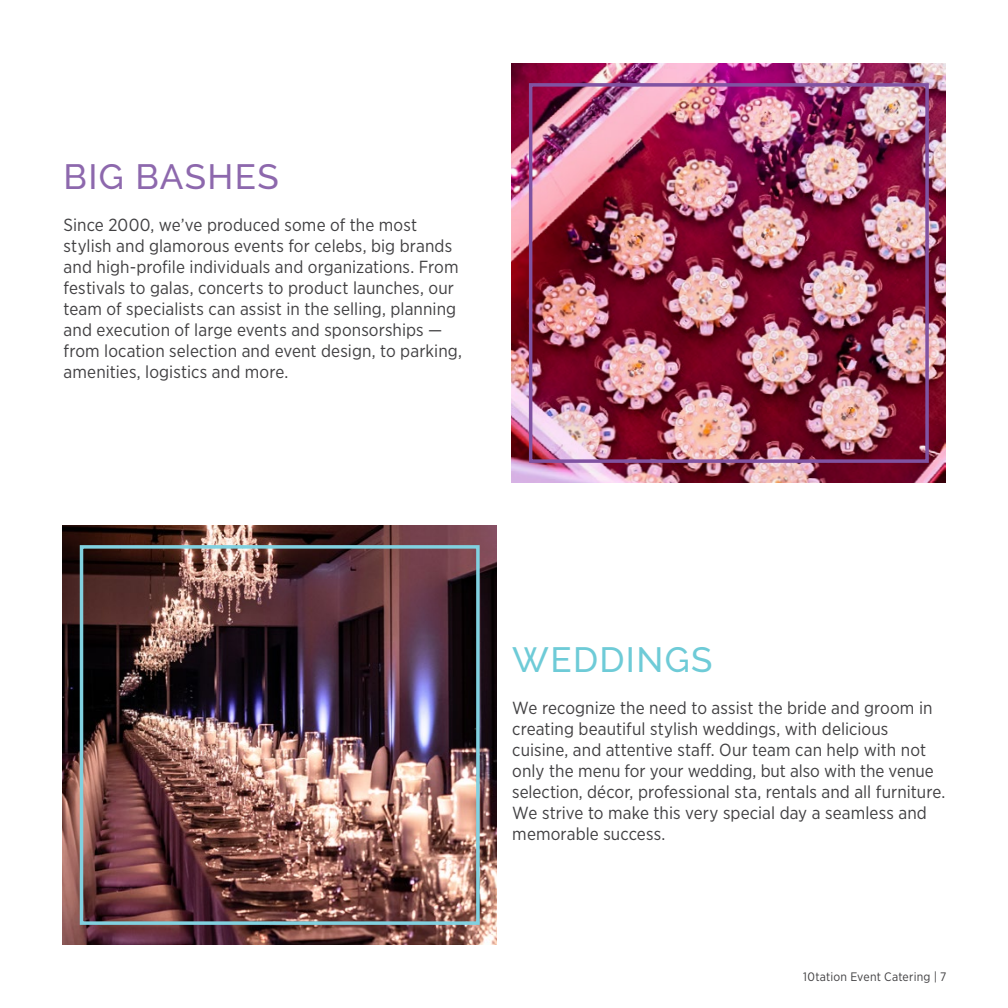
<style>
.page{position:relative;width:1008px;height:1008px;background:#fff}
.page>*{position:absolute;margin:0;border:0;box-sizing:border-box;transform-origin:0 0}
.t1{font:500 35px "Raleway";letter-spacing:.04em;color:#8d68ad}
.t2{font:500 35px "Raleway";letter-spacing:.04em;color:#6ecbd7}
.t3{font:17.5px/21px "Gotham Narrow";letter-spacing:.005em;color:#414042}
.t4{font:12.25px "Gotham Narrow";letter-spacing:.015em;color:#414042}
</style>
<div class="page">
<img style="left:62px;top:525px;width:434px;height:420px">
<img style="left:511px;top:63px;width:434px;height:420px">
<div style="left:80px;top:545px;width:400px;height:380px;border:4px solid #81d1e0"></div>
<div style="left:529px;top:83px;width:400px;height:380px;border:4px solid #8053a2"></div>
<h1 class="t1" style="left:64px;top:156px;width:217px">BIG BASHES</h1>
<p class="t3" style="left:64px;top:214px;width:400px">Since 2000, we’ve produced some of the most stylish and glamorous events for celebs, big brands and high-profile individuals and organizations. From festivals to galas, concerts to product launches, our team of specialists can assist in the selling, planning and execution of large events and sponsorships — from location selection and event design, to parking, amenities, logistics and more.</p>
<h1 class="t2" style="left:512px;top:639px;width:202px">WEDDINGS</h1>
<p class="t3" style="left:512px;top:697px;width:435px">We recognize the need to assist the bride and groom in creating beautiful stylish weddings, with delicious cuisine, and attentive staff. Our team can help with not only the menu for your wedding, but also with the venue selection, décor, professional sta, rentals and all furniture.<br>We strive to make this very special day a seamless and memorable success.</p>
<p class="t4" style="left:803px;top:969px;width:145px">10tation Event Catering | 7</p>
</div>
